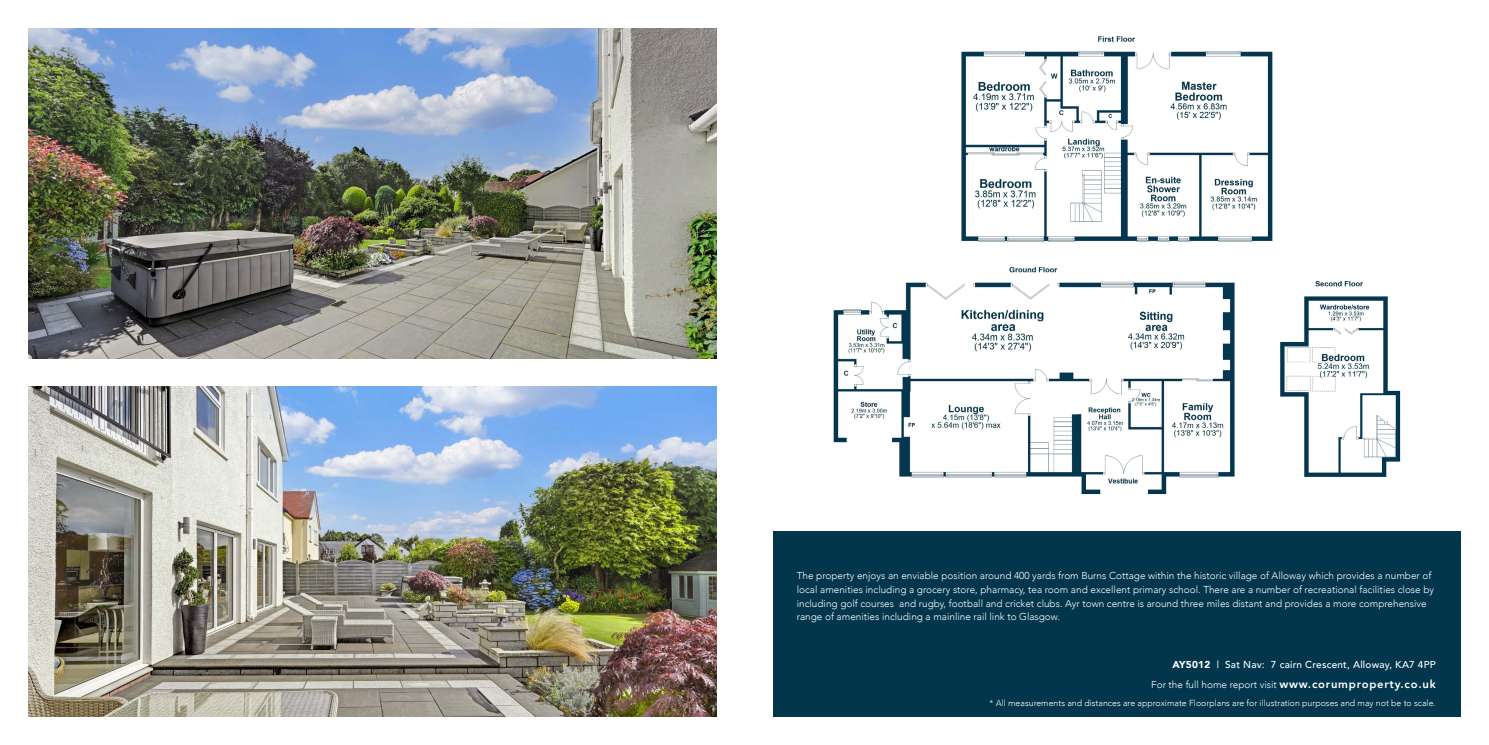
<style>
.page{position:relative;width:1489px;height:745px;background:#fff}
.page>*{position:absolute;margin:0;border:0;box-sizing:border-box;transform-origin:0 0}
.t1{font:300 10px/13.8px "Avenir";color:#fff}
.t2{font:500 10px "Avenir";letter-spacing:.02em;color:#fff}
.t3{font:300 8.75px "Avenir";color:#fff}
.s1{font-weight:900}
.s2{font-weight:800;font-size:11.25px}
</style>
<div class="page">
<div style="left:772px;top:531px;width:688px;height:185px;background:#01364d"></div>
<img style="left:28px;top:386px;width:688px;height:330px">
<img style="left:28px;top:28px;width:688px;height:330px">
<img style="left:833px;top:36px;width:568px;height:459px">
<p class="t1" style="left:796px;top:568px;width:639px">The property enjoys an enviable position around 400 yards from Burns Cottage within the historic village of Alloway which provides a number of local amenities including a grocery store, pharmacy, tea room and excellent primary school. There are a number of recreational facilities close by including golf courses and rugby, football and cricket clubs. Ayr town centre is around three miles distant and provides a more comprehensive range of amenities including a mainline rail link to Glasgow.</p>
<p class="t2" style="left:1172px;top:655px;width:265px"><span class="s1">AY5012</span> | Sat Nav: 7 cairn Crescent, Alloway, KA7 4PP</p>
<p class="t1" style="left:1151px;top:677px;width:286px">For the full home report visit <span class="s2">www.corumproperty.co.uk</span></p>
<p class="t3" style="left:989px;top:697px;width:448px">* All measurements and distances are approximate Floorplans are for illustration purposes and may not be to scale.</p>
</div>
